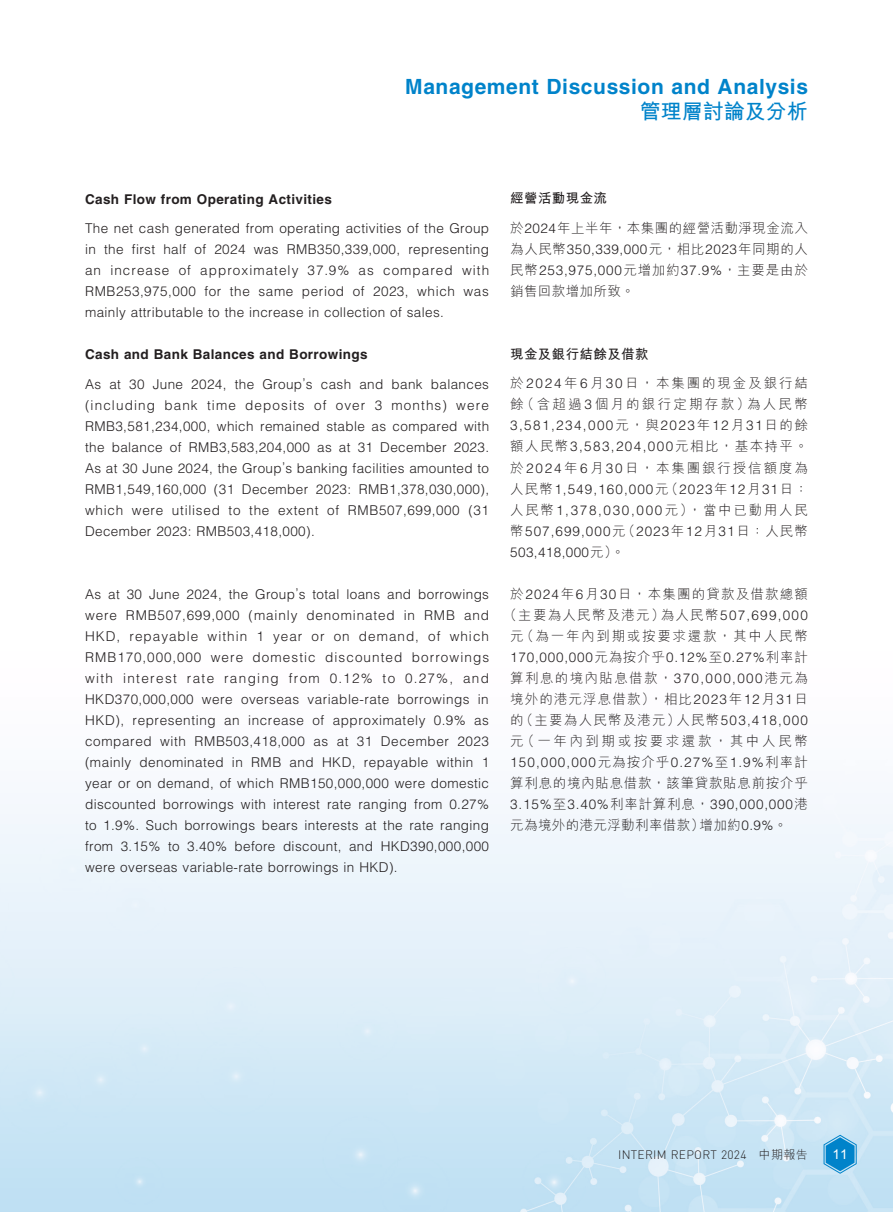
<style>
.page{position:relative;width:893px;height:1212px;background:#fff}
.page>*{position:absolute;margin:0;border:0;box-sizing:border-box;transform-origin:0 0}
.t1{font:700 21px "Helvetica LT Std";letter-spacing:.03em;color:#0083ca}
.t2{font:700 21px "M Hei HK";color:#0083ca}
.t3{font:300 13.5px/21px "Helvetica LT Std";letter-spacing:.03em;color:#231f20;text-align:justify}
.t4{font:300 13.5px/21px "M Hei HK";letter-spacing:.095em;color:#231f20;text-align:center}
.t5{font:300 13.5px/29.5px "M Hei HK";letter-spacing:.14em;color:#231f20}
.t6{font:700 13.5px "Helvetica LT Std";letter-spacing:.03em;color:#231f20}
.t7{font:300 13.5px "Helvetica LT Std";letter-spacing:.08em;color:#231f20}
.t8{font:300 13.5px/21px "Helvetica LT Std";letter-spacing:.075em;color:#231f20}
.t9{font:300 13.5px "M Hei HK";letter-spacing:.03em;color:#231f20}
.t10{font:300 13.5px/29.5px "M Hei HK";letter-spacing:.035em;color:#231f20}
.t11{font:300 13.5px "Helvetica LT Std";letter-spacing:.055em;color:#231f20}
.t12{font:300 13.5px "Helvetica LT Std";letter-spacing:.06em;color:#231f20}
.t13{font:300 13.5px "Helvetica LT Std";letter-spacing:.105em;color:#231f20}
.t14{font:300 13.5px "M Hei HK";letter-spacing:.125em;color:#231f20}
.t15{font:300 13.5px "M Hei HK";letter-spacing:.05em;color:#231f20}
.t16{font:300 13.5px "M Hei HK";letter-spacing:.165em;color:#231f20}
.t17{font:700 13.5px "M Hei HK";color:#fff}
.t18{font:12px "DIN Light";letter-spacing:.025em;color:#231f20}
.s1{font-weight:700}
.s2{font-family:"Helvetica LT Std"}
.s3{font-family:"M Hei HK"}
.s4{font-family:"M Hei HK";font-weight:300}
</style>
<div class="page">
<img style="left:0;top:803px;width:893px;height:409px">
<svg style="left:823px;top:1135px;width:34px;height:39px"></svg>
<h1 class="t1" style="left:405px;top:74px;width:404px">Management Discussion and Analysis</h1>
<h1 class="t2" style="left:640px;top:96px;width:169px">管理層討論及分析</h1>
<p class="t6" style="left:85px;top:191px;width:248px">Cash Flow from Operating Activities</p>
<p class="t3" style="left:85px;top:218px;width:406px">The net cash generated from operating activities of the Group in the first half of 2024 was RMB350,339,000, representing an increase of approximately 37.9% as compared with RMB253,975,000 for the same period of 2023, which was mainly attributable to the increase in collection of sales.</p>
<p class="t6" style="left:85px;top:346px;width:284px">Cash and Bank Balances and Borrowings</p>
<p class="t3" style="left:85px;top:373px;width:406px">As at 30 June 2024, the Group’s cash and bank balances (including bank time deposits of over 3 months) were RMB3,581,234,000, which remained stable as compared with the balance of RMB3,583,204,000 as at 31 December 2023.<br>As at 30 June 2024, the Group’s banking facilities amounted to RMB1,549,160,000 (31 December 2023: RMB1,378,030,000), which were utilised to the extent of RMB507,699,000 (31<br>December 2023: RMB503,418,000).</p>
<p class="t3" style="left:85px;top:583px;width:406px">As at 30 June 2024, the Group’s total loans and borrowings were RMB507,699,000 (mainly denominated in RMB and HKD, repayable within 1 year or on demand, of which RMB170,000,000 were domestic discounted borrowings with interest rate ranging from 0.12% to 0.27%, and HKD370,000,000 were overseas variable-rate borrowings in HKD), representing an increase of approximately 0.9% as compared with RMB503,418,000 as at 31 December 2023 (mainly denominated in RMB and HKD, repayable within 1 year or on demand, of which RMB150,000,000 were domestic discounted borrowings with interest rate ranging from 0.27% to 1.9%. Such borrowings bears interests at the rate ranging from 3.15% to 3.40% before discount, and HKD390,000,000 were overseas variable-rate borrowings in HKD).</p>
<p class="t10" style="left:510px;top:183px;width:299px"><span class="s1">經營活動現金流<br></span>於<span class="s2">2024</span>年上半年，本集團的經營活動淨現金流入</p>
<p class="t3" style="left:510px;top:238px;width:299px"><span class="s3">為人民幣</span>350,339,000<span class="s3">元，相比</span>2023<span class="s3">年同期的人民幣</span>253,975,000<span class="s3">元增加約</span>37.9%<span class="s3">，主要是由於</span></p>
<p class="t9" style="left:510px;top:284px;width:126px">銷售回款增加所致。</p>
<p class="t5" style="left:510px;top:339px;width:299px"><span class="s1">現金及銀行結餘及借款<br></span>於<span class="s2">2024</span>年<span class="s2">6</span>月<span class="s2">30</span>日，本集團的現金及銀行結</p>
<p class="t16" style="left:510px;top:398px;width:299px">餘（含超過<span class="s2">3</span>個月的銀行定期存款）為人民幣</p>
<p class="t13" style="left:510px;top:417px;width:299px">3,581,234,000<span class="s3">元，與</span>2023<span class="s3">年</span>12<span class="s3">月</span>31<span class="s3">日的餘</span></p>
<p class="t5" style="left:510px;top:436px;width:299px;line-height:21px">額人民幣<span class="s2">3,583,204,000</span>元相比，基本持平。於<span class="s2">2024</span>年<span class="s2">6</span>月<span class="s2">30</span>日，本集團銀行授信額度為</p>
<p class="t7" style="left:510px;top:480px;width:299px"><span class="s3">人民幣</span>1,549,160,000<span class="s3">元（</span>2023<span class="s3">年</span>12<span class="s3">月</span>31<span class="s3">日：</span></p>
<p class="t14" style="left:510px;top:503px;width:299px">人民幣<span class="s2">1,378,030,000</span>元），當中已動用人民</p>
<p class="t8" style="left:510px;top:520px;width:299px"><span class="s3">幣</span>507,699,000<span class="s3">元（</span>2023<span class="s3">年</span>12<span class="s3">月</span>31<span class="s3">日：人民幣<br></span>503,418,000<span class="s3">元）。</span></p>
<p class="t4" style="left:503px;top:583px;width:306px">於<span class="s2">2024</span>年<span class="s2">6</span>月<span class="s2">30</span>日，本集團的貸款及借款總額（主要為人民幣及港元）為人民幣<span class="s2">507,699,000</span>元（為一年內到期或按要求還款，其中人民幣</p>
<p class="t11" style="left:510px;top:648px;width:299px">170,000,000<span class="s3">元為按介乎</span>0.12%<span class="s3">至</span>0.27%<span class="s3">利率計</span></p>
<p class="t4" style="left:510px;top:667px;width:299px;text-align:justify">算利息的境內貼息借款，<span class="s2">370,000,000</span>港元為境外的港元浮息借款），相比<span class="s2">2023</span>年<span class="s2">12</span>月<span class="s2">31</span>日的（主要為人民幣及港元）人民幣<span class="s2">503,418,000</span>元（一年內到期或按要求還款，其中人民幣</p>
<p class="t7" style="left:510px;top:753px;width:299px">150,000,000<span class="s3">元為按介乎</span>0.27%<span class="s3">至</span>1.9%<span class="s3">利率計</span></p>
<p class="t15" style="left:510px;top:776px;width:299px">算利息的境內貼息借款，該筆貸款貼息前按介乎</p>
<p class="t12" style="left:510px;top:795px;width:299px">3.15%<span class="s3">至</span>3.40%<span class="s3">利率計算利息，</span>390,000,000<span class="s3">港</span></p>
<p class="t9" style="left:510px;top:818px;width:279px">元為境外的港元浮動利率借款）增加約<span class="s2">0.9%</span>。</p>
<p class="t18" style="left:618px;top:1147px;width:191px">INTERIM REPORT 2024 <span class="s4">中期報告</span></p>
<p class="t17" style="left:832px;top:1144px;width:17px">11</p>
</div>
